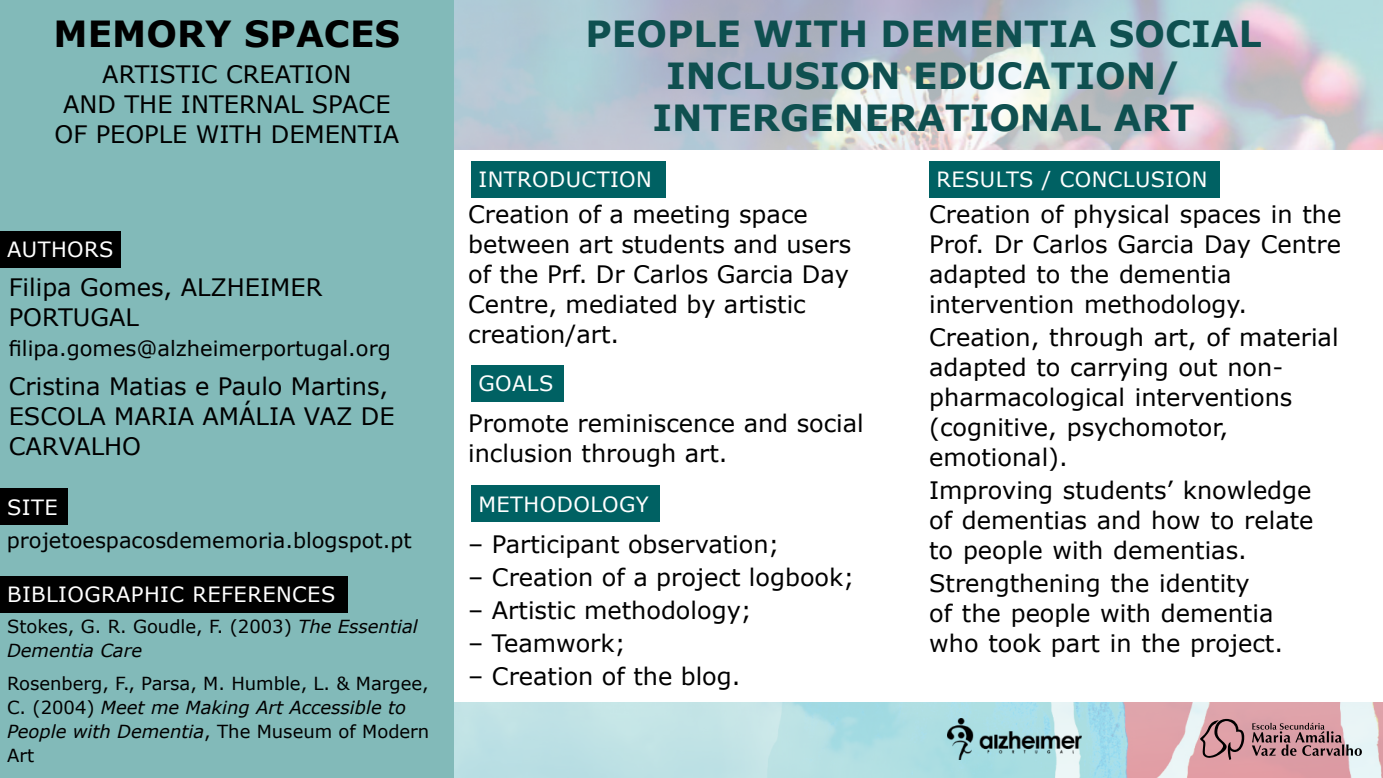
<style>
.page{position:relative;width:1383px;height:778px;background:#fff}
.page>*{position:absolute;margin:0;border:0;box-sizing:border-box;transform-origin:0 0}
.t1{font:700 36px/42px "Verdana";color:#0f5050;text-align:center}
.t2{font:700 36px "Verdana";color:#000}
.t3{font:24px/30px "Verdana";color:#000}
.t4{font:21px "Verdana";color:#000}
.t5{font:21px "Verdana";letter-spacing:.02em;color:#fff}
.t6{font:21px "Verdana";letter-spacing:.02em;color:#fffffe}
.t7{font:18px/24px "Verdana";color:#000}
.s1{font-style:italic}
</style>
<div class="page">
<div style="left:317px;top:0;width:1065px;height:778px;background:#fff;opacity:.5"></div>
<div style="left:0;top:0;width:454px;height:778px;background:#82bab9"></div>
<div style="left:471px;top:365px;width:93px;height:36px;background:#006163"></div>
<div style="left:471px;top:485px;width:189px;height:36px;background:#006163"></div>
<div style="left:0;top:231px;width:121px;height:36px;background:#000"></div>
<div style="left:0;top:489px;width:68px;height:36px;background:#000"></div>
<div style="left:929px;top:161px;width:290px;height:36px;background:#006163"></div>
<div style="left:471px;top:161px;width:194px;height:36px;background:#006163"></div>
<div style="left:0;top:576px;width:348px;height:36px;background:#000"></div>
<img style="left:948px;top:719px;width:133px;height:41px">
<svg style="left:1251px;top:722px;width:110px;height:33px;background:#ab868c"></svg>
<svg style="left:1199px;top:719px;width:45px;height:41px;background:#ae7f84"></svg>
<h1 class="t2" style="left:54px;top:19px;width:348px">MEMORY SPACES</h1>
<p class="t3" style="left:55px;top:61px;width:346px;text-align:center">ARTISTIC CREATION<br>AND THE INTERNAL SPACE<br>OF PEOPLE WITH DEMENTIA</p>
<p class="t5" style="left:7px;top:241px;width:108px">AUTHORS</p>
<p class="t3" style="left:9px;top:274px;width:315px">Filipa Gomes, ALZHEIMER<br>PORTUGAL</p>
<p class="t4" style="left:9px;top:340px;width:383px">filipa.gomes@alzheimerportugal.org</p>
<p class="t3" style="left:9px;top:373px;width:387px">Cristina Matias e Paulo Martins,<br>ESCOLA MARIA AMÁLIA VAZ DE<br>CARVALHO</p>
<p class="t5" style="left:7px;top:498px;width:52px">SITE</p>
<p class="t4" style="left:7px;top:532px;width:406px">projetoespacosdememoria.blogspot.pt</p>
<p class="t5" style="left:7px;top:586px;width:330px">BIBLIOGRAPHIC REFERENCES</p>
<p class="t7" style="left:7px;top:616px;width:412px">Stokes, G. R. Goudle, F. (2003) <span class="s1">The Essential<br>Dementia Care</span></p>
<p class="t7" style="left:7px;top:673px;width:424px">Rosenberg, F., Parsa, M. Humble, L. &amp; Margee, C. (2004) <span class="s1">Meet me Making Art Accessible to People with Dementia</span>, The Museum of Modern Art</p>
<h1 class="t1" style="left:585px;top:16px;width:677px">PEOPLE WITH DEMENTIA SOCIAL<br>INCLUSION EDUCATION/<br>INTERGENERATIONAL ART</h1>
<p class="t6" style="left:478px;top:171px;width:175px">INTRODUCTION</p>
<p class="t6" style="left:936px;top:171px;width:273px">RESULTS / CONCLUSION</p>
<p class="t3" style="left:468px;top:201px;width:384px">Creation of a meeting space between art students and users of the Prf. Dr Carlos Garcia Day<br>Centre, mediated by artistic creation/art.</p>
<p class="t5" style="left:478px;top:375px;width:76px">GOALS</p>
<p class="t3" style="left:468px;top:410px;width:397px">Promote reminiscence and social inclusion through art.</p>
<p class="t5" style="left:478px;top:495px;width:172px">METHODOLOGY</p>
<p class="t3" style="left:468px;top:531px;width:313px">– Participant observation;</p>
<p class="t3" style="left:468px;top:564px;width:387px">– Creation of a project logbook;</p>
<p class="t3" style="left:468px;top:597px;width:285px">– Artistic methodology;</p>
<p class="t3" style="left:468px;top:630px;width:159px">– Teamwork;</p>
<p class="t3" style="left:468px;top:663px;width:274px">– Creation of the blog.</p>
<p class="t3" style="left:929px;top:201px;width:413px">Creation of physical spaces in the<br>Prof. Dr Carlos Garcia Day Centre adapted to the dementia intervention methodology.</p>
<p class="t3" style="left:929px;top:324px;width:411px">Creation, through art, of material adapted to carrying out non&shy;pharmacological interventions (cognitive, psychomotor, emotional).</p>
<p class="t3" style="left:929px;top:477px;width:386px;text-align:justify">Improving students’ knowledge of dementias and how to relate to people with dementias.</p>
<p class="t3" style="left:929px;top:570px;width:355px">Strengthening the identity<br>of the people with dementia who took part in the project.</p>
</div>
